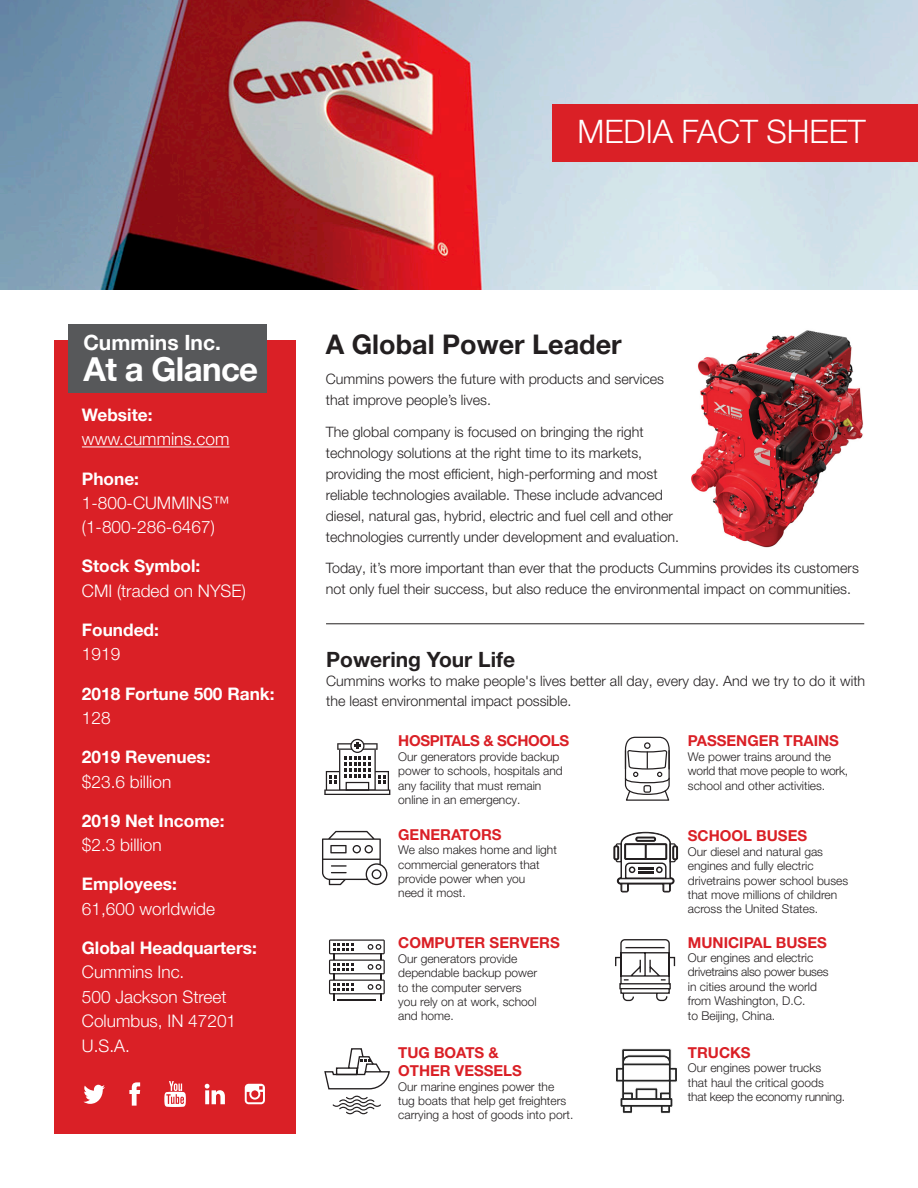
<style>
.page{position:relative;width:918px;height:1188px;background:#fff}
.page>*{position:absolute;margin:0;border:0;box-sizing:border-box;transform-origin:0 0}
.t1{font:700 33px "Helvetica Neue LT Pro";letter-spacing:-.02em;color:#fff}
.t2{font:300 32.25px "Helvetica Neue LT Pro";color:#fff}
.t3{font:700 27px "Helvetica Neue LT Pro";color:#231f20}
.t4{font:700 21px "Helvetica Neue LT Pro";color:#231f20}
.t5{font:700 21px "Helvetica Neue LT Pro";color:#fff}
.t6{font:300 17.25px/24.3px "Helvetica Neue LT Pro";color:#fff}
.t7{font:700 17.25px/24.3px "Helvetica Neue LT Pro";color:#fff}
.t8{font:700 15px "Helvetica Neue LT Pro";color:#da2026}
.t9{font:700 15px "Helvetica Neue LT Pro";letter-spacing:-.02em;color:#da2026}
.t10{font:300 14.25px/21px "Helvetica Neue LT Pro";color:#231f20}
.t11{font:300 12px/14.4px "Helvetica Neue LT Pro";color:#231f20}
.t12{font:300 12px/14.4px "Helvetica Neue LT Pro";letter-spacing:-.02em;color:#231f20}
.s1{font-weight:700}
.s2{font-weight:300}
</style>
<div class="page">
<svg style="left:616px;top:1048px;width:61px;height:65px"></svg>
<img style="left:0;top:0;width:918px;height:290px">
<div style="left:553px;top:105px;width:365px;height:57px;background:#da2026"></div>
<div style="left:54px;top:340px;width:241px;height:794px;background:#da2026"></div>
<div style="left:68px;top:324px;width:198px;height:68px;background:#57585a"></div>
<hr style="left:82px;top:447px;width:148px;height:1px;background:#fff">
<hr style="left:326px;top:623px;width:538px;height:1px;background:#231f20">
<svg style="left:83px;top:1085px;width:22px;height:19px"></svg>
<svg style="left:129px;top:1082px;width:11px;height:24px"></svg>
<svg style="left:164px;top:1081px;width:22px;height:26px"></svg>
<svg style="left:205px;top:1084px;width:20px;height:20px"></svg>
<svg style="left:245px;top:1084px;width:20px;height:20px"></svg>
<img style="left:691px;top:330px;width:172px;height:218px">
<svg style="left:624px;top:736px;width:46px;height:65px"></svg>
<svg style="left:324px;top:1048px;width:66px;height:42px"></svg>
<svg style="left:333px;top:1096px;width:48px;height:18px"></svg>
<svg style="left:615px;top:939px;width:61px;height:63px"></svg>
<svg style="left:329px;top:939px;width:56px;height:62px"></svg>
<svg style="left:613px;top:832px;width:65px;height:61px"></svg>
<div style="left:622px;top:884px;width:6px;height:7px;background:#fff"></div>
<div style="left:622px;top:884px;width:6px;height:8px;border:1px solid #231f20"></div>
<div style="left:664px;top:884px;width:6px;height:7px;background:#fff"></div>
<div style="left:664px;top:884px;width:6px;height:8px;border:1px solid #231f20"></div>
<svg style="left:322px;top:831px;width:65px;height:54px"></svg>
<svg style="left:324px;top:739px;width:66px;height:56px"></svg>
<p class="t2" style="left:578px;top:112px;width:290px">MEDIA FACT SHEET</p>
<p class="t5" style="left:83px;top:329px;width:139px">Cummins Inc.</p>
<p class="t1" style="left:83px;top:349px;width:176px">At a Glance</p>
<p class="t6" style="left:82px;top:402px;width:149px"><span class="s1">Website: </span>www.cummins.com</p>
<p class="t6" style="left:82px;top:466px;width:149px"><span class="s1">Phone:<br></span>1-800-CUMMINS™ (1-800-286-6467)</p>
<p class="t6" style="left:82px;top:554px;width:165px"><span class="s1">Stock Symbol:<br></span>CMI (traded on NYSE)</p>
<p class="t7" style="left:82px;top:617px;width:79px">Founded:<br><span class="s2">1919</span></p>
<p class="t7" style="left:82px;top:681px;width:194px">2018 Fortune 500 Rank:<br><span class="s2">128</span></p>
<p class="t7" style="left:82px;top:745px;width:130px">2019 Revenues: <span class="s2">$23.6 billion</span></p>
<p class="t7" style="left:82px;top:808px;width:144px">2019 Net Income: <span class="s2">$2.3 billion</span></p>
<p class="t6" style="left:82px;top:872px;width:135px"><span class="s1">Employees:<br></span>61,600 worldwide</p>
<p class="t6" style="left:82px;top:935px;width:177px"><span class="s1">Global Headquarters:<br></span>Cummins Inc.<br>500 Jackson Street<br>Columbus, IN 47201<br>U.S.A.</p>
<p class="t3" style="left:326px;top:328px;width:297px">A Global Power Leader</p>
<p class="t10" style="left:326px;top:368px;width:340px">Cummins powers the future with products and services that improve people’s lives.</p>
<p class="t10" style="left:326px;top:421px;width:355px">The global company is focused on bringing the right technology solutions at the right time to its markets, providing the most efficient, high-performing and most reliable technologies available. These include advanced diesel, natural gas, hybrid, electric and fuel cell and other technologies currently under development and evaluation.</p>
<p class="t10" style="left:326px;top:557px;width:535px">Today, it’s more important than ever that the products Cummins provides its customers not only fuel their success, but also reduce the environmental impact on communities.</p>
<p class="t4" style="left:326px;top:646px;width:190px">Powering Your Life</p>
<p class="t10" style="left:326px;top:671px;width:540px;line-height:19.5px">Cummins works to make people's lives better all day, every day. And we try to do it with the least environmental impact possible.</p>
<p class="t8" style="left:688px;top:732px;width:153px">PASSENGER TRAINS</p>
<p class="t11" style="left:688px;top:749px;width:162px">We power trains around the world that move people to work, school and other activities.</p>
<p class="t9" style="left:398px;top:732px;width:173px">HOSPITALS &amp; SCHOOLS</p>
<p class="t11" style="left:398px;top:749px;width:166px">Our generators provide backup power to schools, hospitals and any facility that must remain online in an emergency.</p>
<p class="t8" style="left:398px;top:825px;width:105px">GENERATORS</p>
<p class="t11" style="left:398px;top:843px;width:160px">We also makes home and light commercial generators that provide power when you</p>
<p class="t11" style="left:398px;top:886px;width:69px">need it most.</p>
<p class="t8" style="left:398px;top:934px;width:163px">COMPUTER SERVERS</p>
<p class="t11" style="left:398px;top:951px;width:121px">Our generators provide</p>
<p class="t11" style="left:398px;top:965px;width:140px">dependable backup power</p>
<p class="t11" style="left:398px;top:980px;width:125px">to the computer servers</p>
<p class="t11" style="left:398px;top:994px;width:140px">you rely on at work, school</p>
<p class="t11" style="left:398px;top:1009px;width:57px">and home.</p>
<p class="t8" style="left:398px;top:1044px;width:102px">TUG BOATS &amp;</p>
<p class="t8" style="left:398px;top:1062px;width:125px">OTHER VESSELS</p>
<p class="t11" style="left:398px;top:1079px;width:177px">Our marine engines power the tug boats that help get freighters carrying a host of goods into port.</p>
<p class="t8" style="left:688px;top:827px;width:121px">SCHOOL BUSES</p>
<p class="t11" style="left:688px;top:844px;width:137px">Our diesel and natural gas</p>
<p class="t11" style="left:688px;top:858px;width:162px">engines and fully electric drivetrains power school buses</p>
<p class="t11" style="left:688px;top:887px;width:151px">that move millions of children across the United States.</p>
<p class="t8" style="left:688px;top:933px;width:140px">MUNICIPAL BUSES</p>
<p class="t12" style="left:688px;top:950px;width:142px">Our engines and electric drivetrains also power buses</p>
<p class="t11" style="left:688px;top:979px;width:131px">in cities around the world</p>
<p class="t11" style="left:688px;top:993px;width:119px">from Washington, D.C. to Beijing, China.</p>
<p class="t8" style="left:688px;top:1043px;width:64px">TRUCKS</p>
<p class="t11" style="left:688px;top:1061px;width:135px">Our engines power trucks</p>
<p class="t11" style="left:688px;top:1075px;width:138px">that haul the critical goods</p>
<p class="t12" style="left:688px;top:1090px;width:159px">that keep the economy running.</p>
</div>
